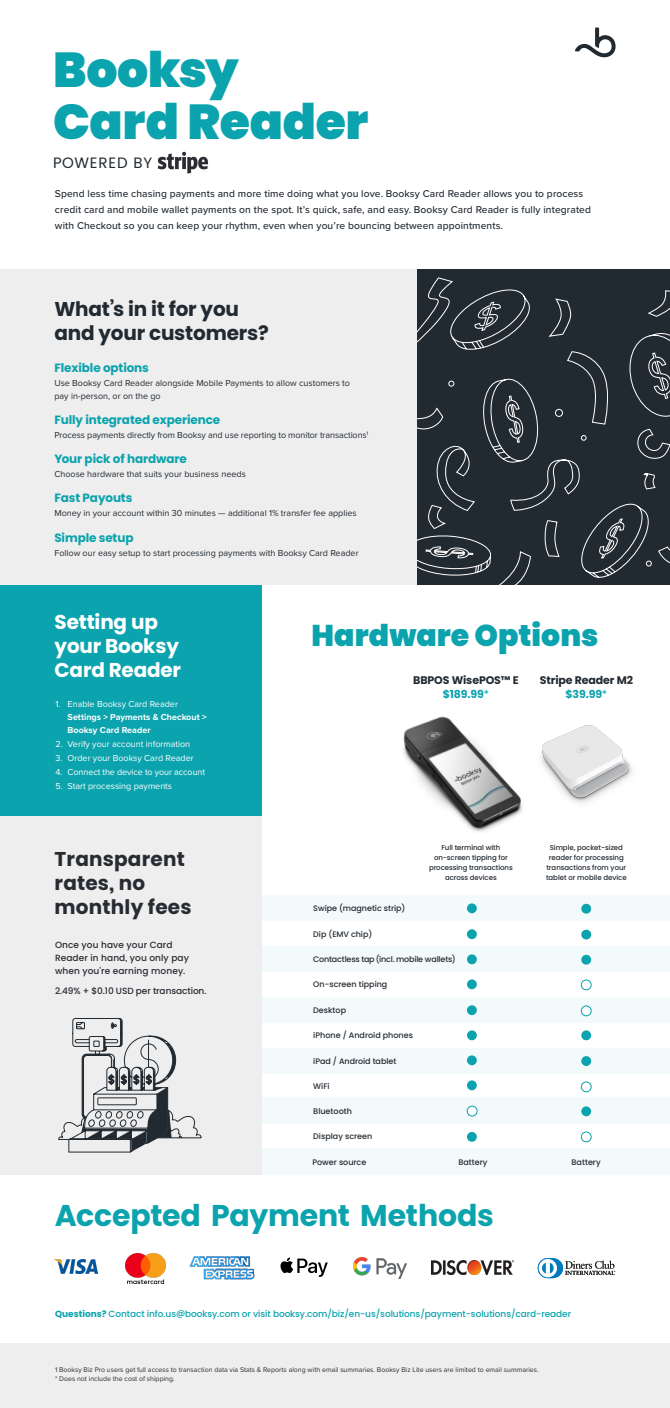
<style>
.page{position:relative;width:670px;height:1408px;background:#fff}
.page>*{position:absolute;margin:0;border:0;box-sizing:border-box;transform-origin:0 0}
.t1{font:900 49px "Poppins";letter-spacing:-.01em;color:#0ba3ad}
.t2{font:700 30px "Poppins";letter-spacing:-.005em;color:#0ba3ad}
.t3{font:900 30px "Poppins";color:#0ba3ad}
.t4{font:700 20px/24px "Poppins";letter-spacing:-.01em;color:#222a31}
.t5{font:700 20px/24px "Poppins";letter-spacing:-.02em;color:#292b33}
.t6{font:700 20px/24px "Poppins";color:#292b33}
.t7{font:700 20px/24px "Poppins";letter-spacing:-.01em;color:#fff}
.t8{font:15px "Poppins";letter-spacing:.06em;color:#222a31}
.t9{font:700 12px "Poppins";letter-spacing:-.01em;color:#0ba3ad}
.Subtitle{font:700 11px/14px "Poppins";letter-spacing:-.01em;color:#222a31;text-align:center}
.t10{font:500 10.2px/16px "Proxima Nova";letter-spacing:.01em;color:#222a31}
.t11{font:9px/13px "Proxima Nova";color:#222a31}
.t12{font:9px "Proxima Nova";color:#fff}
.t13{font:500 9px "Poppins";letter-spacing:-.01em;color:#0ba3ad}
.t14{font:700 9px/13px "Proxima Nova";color:#fff}
.t15{font:500 9px/13px "Poppins";letter-spacing:.01em;color:#292b33}
.t16{font:500 9px "Poppins";letter-spacing:-.01em;color:#292b33}
.Subtitle-2{font:500 8px "Poppins";color:#222a31}
.Subtitle-3{font:500 8px "Poppins";letter-spacing:-.02em;color:#222a31}
.t17{font:7px/9px "Proxima Nova";color:#2a2c32}
.Subtitle-4{font:500 7px/10px "Poppins";letter-spacing:-.005em;color:#222a31;text-align:center}
.s1{font-weight:400}
.s2{color:#0ba3ad}
.s3{font-weight:400;color:#0ba3ad}
.s4{font-weight:700}
</style>
<div class="page">
<div style="left:0;top:1344px;width:670px;height:64px;background:#eee"></div>
<div style="left:262px;top:1048px;width:408px;height:25px;background:#f3fafb"></div>
<div style="left:262px;top:896px;width:408px;height:25px;background:#f3fafb"></div>
<div style="left:262px;top:998px;width:408px;height:25px;background:#f3fafb"></div>
<div style="left:262px;top:1098px;width:408px;height:26px;background:#f3fafb"></div>
<div style="left:262px;top:946px;width:408px;height:26px;background:#f3fafb"></div>
<div style="left:262px;top:1148px;width:408px;height:27px;background:#f3fafb"></div>
<div style="left:467px;top:903px;width:10px;height:10px;background:#0ba3ad;border-radius:50%"></div>
<div style="left:467px;top:929px;width:10px;height:10px;background:#0ba3ad;border-radius:50%"></div>
<div style="left:467px;top:954px;width:10px;height:10px;background:#0ba3ad;border-radius:50%"></div>
<div style="left:467px;top:979px;width:10px;height:10px;background:#0ba3ad;border-radius:50%"></div>
<div style="left:467px;top:1005px;width:10px;height:10px;background:#0ba3ad;border-radius:50%"></div>
<div style="left:467px;top:1030px;width:10px;height:10px;background:#0ba3ad;border-radius:50%"></div>
<div style="left:467px;top:1055px;width:10px;height:10px;background:#0ba3ad;border-radius:50%"></div>
<div style="left:467px;top:1080px;width:10px;height:10px;background:#0ba3ad;border-radius:50%"></div>
<div style="left:581px;top:1106px;width:10px;height:10px;background:#0ba3ad;border-radius:50%"></div>
<div style="left:581px;top:1056px;width:10px;height:10px;background:#0ba3ad;border-radius:50%"></div>
<div style="left:581px;top:1030px;width:10px;height:10px;background:#0ba3ad;border-radius:50%"></div>
<div style="left:581px;top:980px;width:10px;height:10px;border:1px solid #0ba3ad;border-radius:50%"></div>
<div style="left:581px;top:904px;width:10px;height:10px;background:#0ba3ad;border-radius:50%"></div>
<div style="left:581px;top:930px;width:10px;height:10px;background:#0ba3ad;border-radius:50%"></div>
<div style="left:581px;top:955px;width:10px;height:10px;background:#0ba3ad;border-radius:50%"></div>
<div style="left:467px;top:1132px;width:10px;height:10px;background:#0ba3ad;border-radius:50%"></div>
<img style="left:126px;top:1253px;width:39px;height:31px">
<svg style="left:280px;top:1257px;width:48px;height:20px"></svg>
<img style="left:55px;top:1260px;width:43px;height:14px">
<img style="left:190px;top:1256px;width:65px;height:24px">
<svg style="left:538px;top:1258px;width:77px;height:20px"></svg>
<img style="left:431px;top:1261px;width:83px;height:13px">
<img style="left:353px;top:1258px;width:53px;height:21px">
<div style="left:0;top:270px;width:600px;height:315px;background:#eee"></div>
<div style="left:417px;top:270px;width:253px;height:315px;background:#222a31"></div>
<img style="left:157px;top:151px;width:52px;height:23px">
<svg style="left:575px;top:27px;width:41px;height:31px"></svg>
<div style="left:0;top:585px;width:262px;height:231px;background:#0ba3ad"></div>
<div style="left:0;top:816px;width:262px;height:359px;background:#eee"></div>
<svg style="left:59px;top:1018px;width:142px;height:134px"></svg>
<img style="left:403px;top:716px;width:119px;height:116px">
<img style="left:540px;top:725px;width:93px;height:78px">
<div style="left:581px;top:1006px;width:10px;height:10px;background:#fff;border-radius:50%"></div>
<div style="left:581px;top:1006px;width:10px;height:10px;border:1px solid #0ba3ad;border-radius:50%"></div>
<div style="left:581px;top:1082px;width:10px;height:10px;border:1px solid #0ba3ad;border-radius:50%"></div>
<div style="left:581px;top:1132px;width:10px;height:10px;border:1px solid #0ba3ad;border-radius:50%"></div>
<div style="left:467px;top:1106px;width:10px;height:10px;background:#fff;border-radius:50%"></div>
<div style="left:467px;top:1106px;width:10px;height:10px;border:1px solid #0ba3ad;border-radius:50%"></div>
<svg style="left:417px;top:278px;width:253px;height:307px"></svg>
<p class="t1" style="left:53px;top:41px;width:187px">Booksy</p>
<p class="t1" style="left:53px;top:93px;width:317px">Card Reader</p>
<p class="t8" style="left:53px;top:154px;width:101px">POWERED BY</p>
<p class="t10" style="left:55px;top:185px;width:538px">Spend less time chasing payments and more time doing what you love. Booksy Card Reader allows you to process credit card and mobile wallet payments on the spot. It’s quick, safe, and easy. Booksy Card Reader is fully integrated with Checkout so you can keep your rhythm, even when you’re bouncing between appointments.</p>
<p class="t4" style="left:54px;top:298px;width:216px">What’s in it for you and your customers?</p>
<p class="t9" style="left:54px;top:361px;width:96px">Flexible options</p>
<p class="t11" style="left:54px;top:376px;width:297px">Use Booksy Card Reader alongside Mobile Payments to allow customers to pay in-person, or on the go</p>
<p class="t9" style="left:54px;top:413px;width:167px">Fully integrated experience</p>
<p class="t11" style="left:54px;top:428px;width:315px">Process payments directly from Booksy and use reporting to monitor transactions<sup>1</sup></p>
<p class="t9" style="left:54px;top:452px;width:134px">Your pick of hardware</p>
<p class="t11" style="left:54px;top:467px;width:193px">Choose hardware that suits your business needs</p>
<p class="t9" style="left:54px;top:491px;width:80px">Fast Payouts</p>
<p class="t11" style="left:54px;top:506px;width:304px">Money in your account within 30 minutes — additional 1% transfer fee applies</p>
<p class="t9" style="left:54px;top:531px;width:81px">Simple setup</p>
<p class="t11" style="left:54px;top:546px;width:306px">Follow our easy setup to start processing payments with Booksy Card Reader</p>
<p class="t7" style="left:55px;top:610px;width:128px">Setting up your Booksy<br>Card Reader</p>
<p class="t14" style="left:68px;top:698px;width:140px;text-indent:-12px"><span class="s1">1. Enable Booksy Card Reader<br></span>Settings &gt; Payments &amp; Checkout &gt;<br>Booksy Card Reader</p>
<p class="t12" style="left:56px;top:738px;width:136px">2. Verify your account information</p>
<p class="t12" style="left:56px;top:752px;width:140px">3. Order your Booksy Card Reader</p>
<p class="t12" style="left:56px;top:766px;width:151px">4. Connect the device to your account</p>
<p class="t12" style="left:56px;top:780px;width:118px">5. Start processing payments</p>
<p class="t6" style="left:55px;top:848px;width:138px">Transparent rates, no monthly fees</p>
<p class="t5" style="left:56px;top:850px;width:132px">Transparent rates, no monthly fees</p>
<p class="t15" style="left:55px;top:939px;width:136px">Once you have your Card<br>Reader in hand, you only pay when you’re earning money.</p>
<p class="t16" style="left:55px;top:986px;width:153px">2.49% + $0.10 USD per transaction.</p>
<p class="t3" style="left:312px;top:618px;width:288px">Hardware Options</p>
<p class="Subtitle" style="left:413px;top:673px;width:107px">BBPOS WisePOS™ E <span class="s2">$189.99</span><span class="s3">*</span></p>
<p class="Subtitle" style="left:540px;top:673px;width:95px">Stripe Reader M2 <span class="s2">$39.99</span><span class="s3">*</span></p>
<p class="Subtitle-4" style="left:429px;top:843px;width:85px">Full terminal with on-screen tipping for processing transactions across devices</p>
<p class="Subtitle-4" style="left:546px;top:843px;width:82px">Simple, pocket-sized reader for processing transactions from your tablet or mobile device</p>
<p class="Subtitle-2" style="left:313px;top:903px;width:94px">Swipe (magnetic strip)</p>
<p class="Subtitle-2" style="left:313px;top:930px;width:61px">Dip (EMV chip)</p>
<p class="Subtitle-3" style="left:313px;top:955px;width:144px">Contactless tap (incl. mobile wallets)</p>
<p class="Subtitle-2" style="left:313px;top:979px;width:76px">On-screen tipping</p>
<p class="Subtitle-2" style="left:313px;top:1006px;width:34px">Desktop</p>
<p class="Subtitle-2" style="left:313px;top:1031px;width:101px">iPhone / Android phones</p>
<p class="Subtitle-2" style="left:313px;top:1056px;width:85px">iPad / Android tablet</p>
<p class="Subtitle-2" style="left:313px;top:1081px;width:18px">WiFi</p>
<p class="Subtitle-2" style="left:313px;top:1107px;width:40px">Bluetooth</p>
<p class="Subtitle-2" style="left:313px;top:1132px;width:60px">Display screen</p>
<p class="Subtitle-2" style="left:312px;top:1157px;width:55px">Power source</p>
<p class="Subtitle-2" style="left:458px;top:1157px;width:31px">Battery</p>
<p class="Subtitle-2" style="left:572px;top:1157px;width:31px">Battery</p>
<p class="t2" style="left:55px;top:1198px;width:441px">Accepted Payment Methods</p>
<p class="t13" style="left:55px;top:1308px;width:518px"><span class="s4">Questions?</span> Contact info.us@booksy.com or visit booksy.com/biz/en-us/solutions/payment-solutions/card-reader</p>
<p class="t17" style="left:55px;top:1365px;width:485px">1 Booksy Biz Pro users get full access to transaction data via Stats &amp; Reports along with email summaries. Booksy Biz Lite users are limited to email summaries. * Does not include the cost of shipping.</p>
</div>
